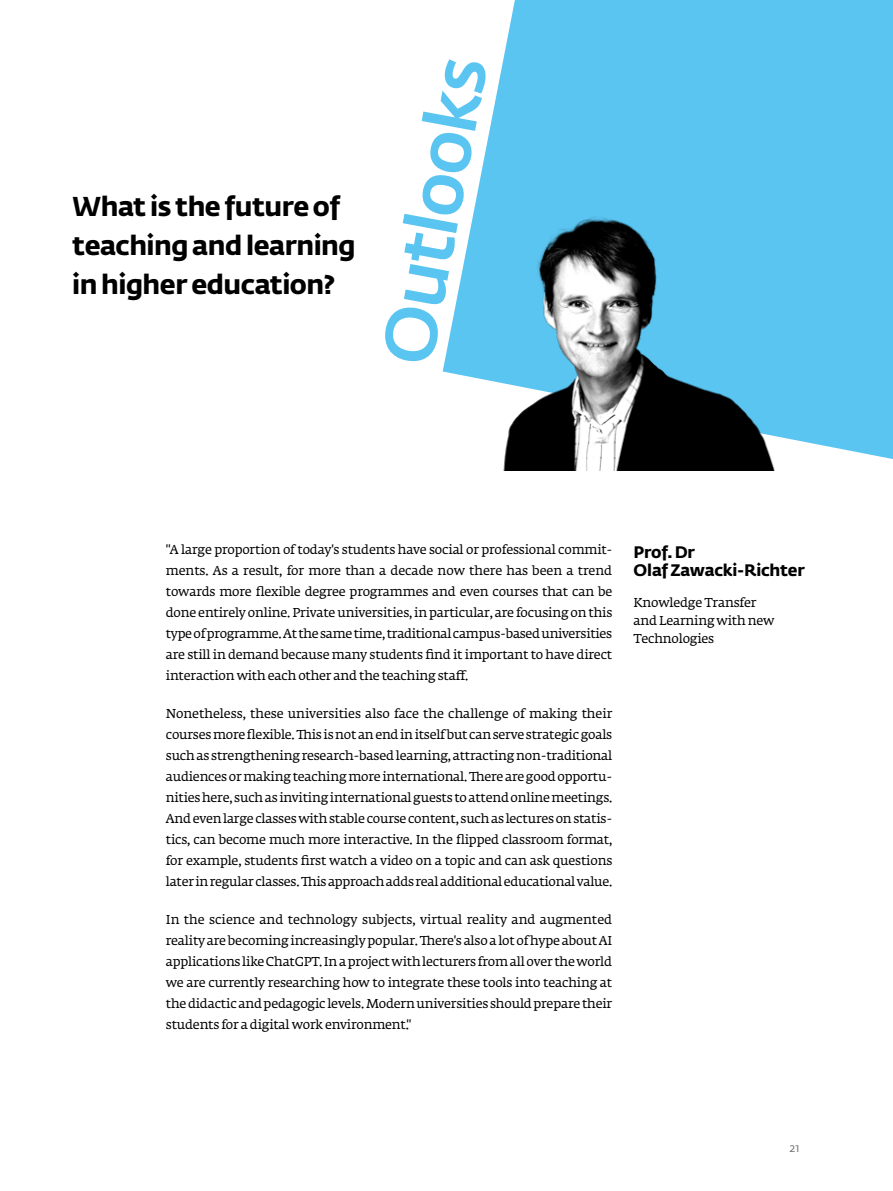
<style>
.page{position:relative;width:893px;height:1191px;background:#fff}
.page>*{position:absolute;margin:0;border:0;box-sizing:border-box;transform-origin:0 0}
.t1{font:500 72px "Fedra Sans Std";color:#5bc5f2}
.t2{font:700 27px/39px "Fedra Sans Std";letter-spacing:-.02em;color:#000}
.t3{font:700 16.5px/18px "Fedra Sans Std";letter-spacing:-.015em;color:#000}
.t4{font:12.75px/21px "Fedra Serif A Std";letter-spacing:-.015em;color:#000;text-align:justify}
.t5{font:12px "Fedra Sans Std";color:#706f6f}
</style>
<div class="page">
<svg style="left:443px;top:0;width:450px;height:459px;background:#70ccf3"></svg>
<img style="left:471px;top:199px;width:314px;height:272px">
<h2 class="t2" style="left:72px;top:187px;width:285px">What is the future of teaching and learning in higher education?</h2>
<h1 class="t1" style="left:361px;top:355px;width:313px;rotate:-79deg">Outlooks</h1>
<p class="t4" style="left:166px;top:540px;width:448px">"A large proportion of today's students have social or professional commit&shy;ments. As a result, for more than a decade now there has been a trend towards more flexible degree programmes and even courses that can be done entirely online. Private universities, in particular, are focusing on this type of programme. At the same time, traditional campus-based universities are still in demand because many students find it important to have direct interaction with each other and the teaching staff.</p>
<p class="t4" style="left:166px;top:704px;width:448px">Nonetheless, these universities also face the challenge of making their courses more flexible. This is not an end in itself but can serve strategic goals such as strengthening research-based learning, attracting non-traditional audiences or making teaching more international. There are good opportu&shy;nities here, such as inviting international guests to attend online meetings.<br>And even large classes with stable course content, such as lectures on statis&shy;tics, can become much more interactive. In the flipped classroom format, for example, students first watch a video on a topic and can ask questions later in regular classes. This approach adds real additional educational value.</p>
<p class="t4" style="left:166px;top:910px;width:448px">In the science and technology subjects, virtual reality and augmented reality are becoming increasingly popular. There's also a lot of hype about AI applications like ChatGPT. In a project with lecturers from all over the world we are currently researching how to integrate these tools into teaching at the didactic and pedagogic levels. Modern universities should prepare their students for a digital work environment."</p>
<p class="t3" style="left:634px;top:543px;width:173px">Prof. Dr<br>Olaf Zawacki-Richter</p>
<p class="t4" style="left:634px;top:594px;width:142px;line-height:18px;text-align:left">Knowledge Transfer and Learning with new<br>Technologies</p>
<p class="t5" style="left:789px;top:1140px;width:12px">21</p>
</div>
